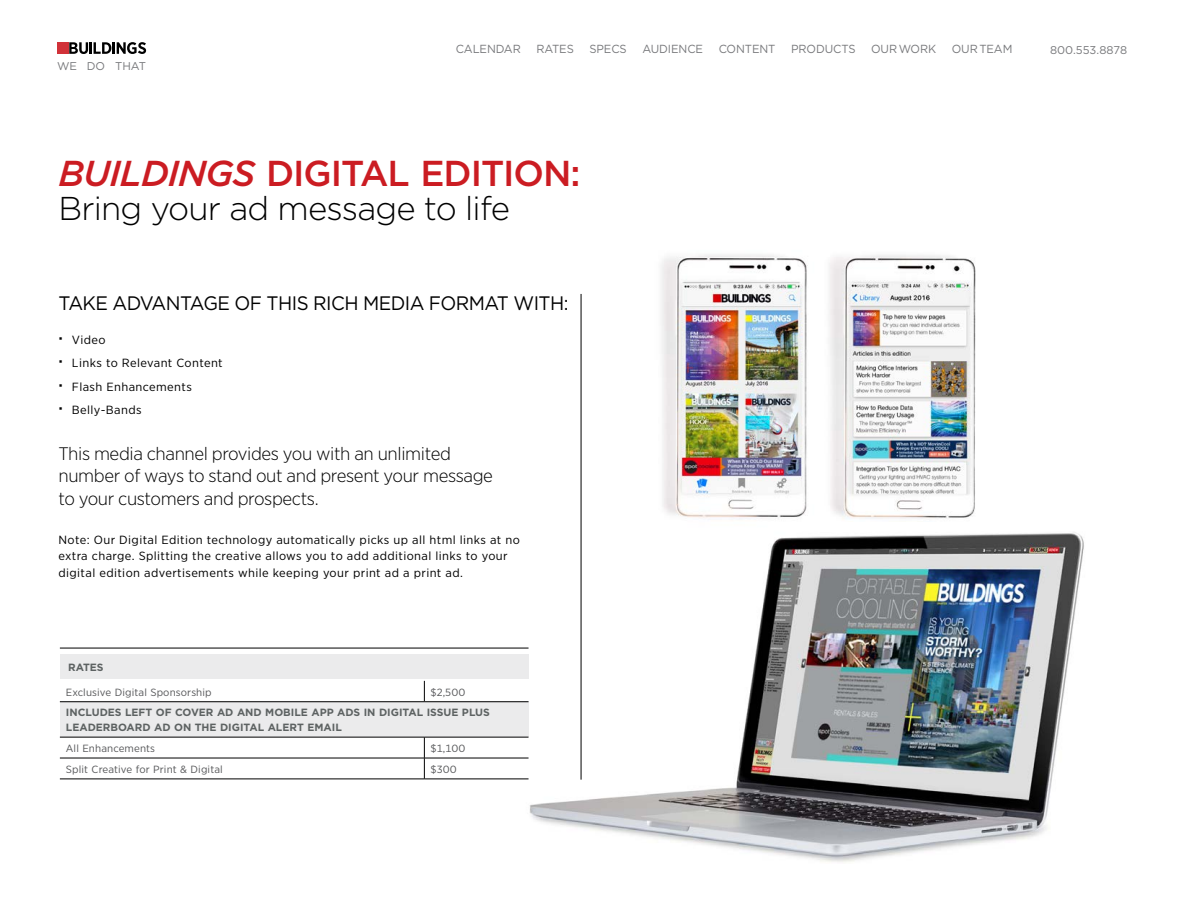
<style>
.page{position:relative;width:1188px;height:918px;background:#fff}
.page>*{position:absolute;margin:0;border:0;box-sizing:border-box;transform-origin:0 0}
.t1{font:500 36px "Gotham";letter-spacing:-.03em;color:#cb1c22}
.t2{font:300 33px "Gotham";letter-spacing:-.025em;color:#000}
.t3{font:19.5px "Gotham";letter-spacing:-.03em;color:#000;scale:.96 1}
.t4{font:300 18.15px/22.5px "Gotham Narrow";letter-spacing:-.02em;color:#000;scale:1.06 1}
.t5{font:11.85px/23.2px "Gotham Narrow";letter-spacing:.03em;color:#000;scale:1.09 1}
.t6{font:11.7px "Gotham";letter-spacing:-.01em;color:#77787b;scale:.96 1}
.t7{font:11.25px "Gotham";color:#77787b}
.t8{font:700 10.5px/15px "Gotham";color:#5d6262}
.t9{font:10.5px "Gotham Narrow";letter-spacing:.01em;color:#58595b;scale:1.09 1}
.s1{font-style:italic}
.s2{font-weight:500;font-size:18px}
</style>
<div class="page">
<div style="left:57px;top:42px;width:12px;height:12px;background:#d13239"></div>
<svg style="left:69px;top:42px;width:77px;height:12px"></svg>
<img style="left:829px;top:255px;width:147px;height:264px">
<img style="left:474px;top:522px;width:610px;height:340px">
<hr style="left:581px;top:294px;width:1px;height:486px;background:#000">
<div style="left:60px;top:654px;width:469px;height:25px;background:#ebebec"></div>
<div style="left:60px;top:702px;width:469px;height:35px;background:#ebebec"></div>
<svg style="left:424px;top:681px;width:1px;height:20px"></svg>
<hr style="left:60px;top:701px;width:364px;height:1px;background:#000">
<hr style="left:424px;top:701px;width:105px;height:1px;background:#000">
<hr style="left:60px;top:737px;width:364px;height:1px;background:#000">
<hr style="left:424px;top:737px;width:105px;height:1px;background:#000">
<hr style="left:60px;top:758px;width:364px;height:1px;background:#000">
<hr style="left:424px;top:758px;width:105px;height:1px;background:#000">
<svg style="left:424px;top:737px;width:1px;height:42px"></svg>
<hr style="left:60px;top:779px;width:364px;height:1px;background:#000">
<hr style="left:424px;top:779px;width:105px;height:1px;background:#000">
<hr style="left:60px;top:648px;width:469px;height:1px;background:#000">
<img style="left:643px;top:254px;width:180px;height:274px">
<p class="t7" style="left:57px;top:59px;width:91px">WE DO THAT</p>
<p class="t6" style="left:456px;top:42px;width:69px">CALENDAR</p>
<p class="t6" style="left:536px;top:42px;width:41px">RATES</p>
<p class="t6" style="left:589px;top:42px;width:40px">SPECS</p>
<p class="t6" style="left:642px;top:42px;width:65px">AUDIENCE</p>
<p class="t6" style="left:719px;top:42px;width:61px">CONTENT</p>
<p class="t6" style="left:791px;top:42px;width:69px">PRODUCTS</p>
<p class="t6" style="left:871px;top:42px;width:69px">OUR WORK</p>
<p class="t6" style="left:952px;top:42px;width:65px">OUR TEAM</p>
<p class="t7" style="left:1050px;top:43px;width:79px">800.553.8878</p>
<h1 class="t1" style="left:58px;top:150px;width:524px"><span class="s1">BUILDINGS</span> DIGITAL EDITION:</h1>
<h2 class="t2" style="left:58px;top:188px;width:453px">Bring your ad message to life</h2>
<h3 class="t3" style="left:58px;top:290px;width:533px">TAKE ADVANTAGE OF THIS RICH MEDIA FORMAT WITH:</h3>
<p class="t5" style="left:58px;top:328px;width:152px"><span class="s2">·</span> Video<br><span class="s2">·</span> Links to Relevant Content <span class="s2">·</span> Flash Enhancements<br><span class="s2">·</span> Belly-Bands</p>
<h3 class="t4" style="left:58px;top:441px;width:411px">This media channel provides you with an unlimited number of ways to stand out and present your message to your customers and prospects.</h3>
<p class="t5" style="left:58px;top:531px;width:425px;line-height:16.5px">Note: Our Digital Edition technology automatically picks up all html links at no extra charge. Splitting the creative allows you to add additional links to your digital edition advertisements while keeping your print ad a print ad.</p>
<p class="t8" style="left:68px;top:660px;width:37px">RATES</p>
<p class="t9" style="left:66px;top:686px;width:135px">Exclusive Digital Sponsorship</p>
<p class="t9" style="left:430px;top:686px;width:34px">$2,500</p>
<p class="t8" style="left:66px;top:705px;width:426px">INCLUDES LEFT OF COVER AD AND MOBILE APP ADS IN DIGITAL ISSUE PLUS<br>LEADERBOARD AD ON THE DIGITAL ALERT EMAIL</p>
<p class="t9" style="left:66px;top:742px;width:83px">All Enhancements</p>
<p class="t9" style="left:430px;top:742px;width:34px">$1,100</p>
<p class="t9" style="left:66px;top:763px;width:146px">Split Creative for Print &amp; Digital</p>
<p class="t9" style="left:430px;top:763px;width:26px">$300</p>
</div>
